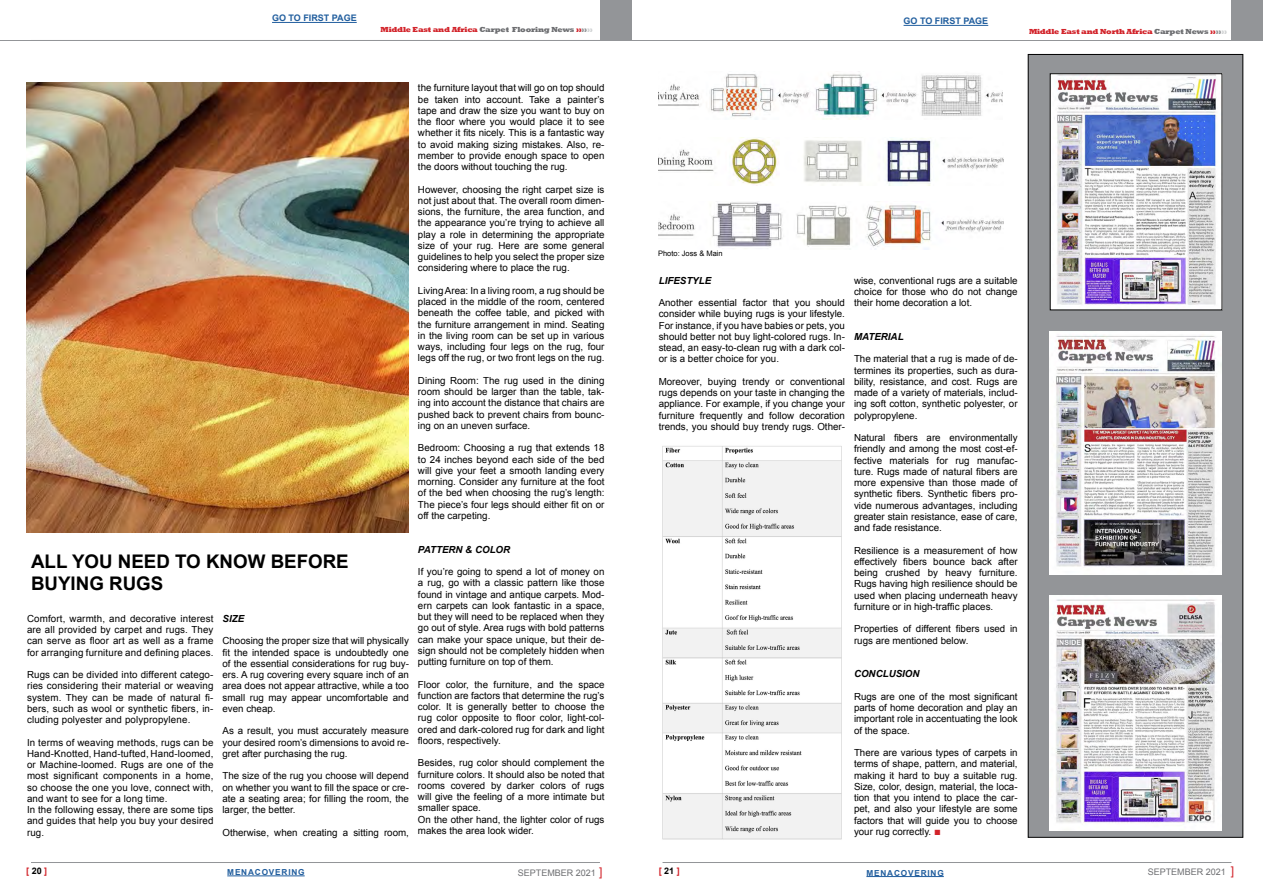
<style>
.page{position:relative;width:1263px;height:893px;background:#fff}
.page>*{position:absolute;margin:0;border:0;box-sizing:border-box;transform-origin:0 0}
.t1{font:700 18.75px "Arial";color:#000}
.t2{font:9.75px/11.2px "Arial";color:#000;text-align:justify}
.t3{font:italic 700 9.75px "Arial";color:#000}
.t4{font:9px "Arial";color:#6d6e71}
.t5{font:700 9px "Arial";color:#215e9e}
.t6{font:700 9px "Arial";color:#d2232a}
.t7{font:700 8.25px "Arial";letter-spacing:.1em;color:#215e9e}
.t8{font:800 7.5px "Rockwell";letter-spacing:-.025em;color:#d2232a}
.t9{font:7.5px "Arial";color:#000}
.s1{color:#6d6e71}
.s2{color:#939598}
.s3{color:#d1d3d4}
.s4{color:#000}
.s5{font-size:12px;color:#d2232a}
.s6{font-size:11.25px;color:#d2232a}
</style>
<div class="page">
<div style="left:1231px;top:0;width:32px;height:40px;background:#939598"></div>
<hr style="left:631px;top:40px;width:632px;height:1px;background:#939598">
<hr style="left:662px;top:862px;width:569px;height:1px;background:#939598">
<hr style="left:866px;top:876px;width:78px;height:1px;background:#215e9e">
<div style="left:600px;top:0;width:31px;height:40px;background:#939598"></div>
<hr style="left:0;top:40px;width:631px;height:1px;background:#939598">
<hr style="left:31px;top:862px;width:569px;height:1px;background:#939598">
<hr style="left:227px;top:875px;width:78px;height:1px;background:#215e9e">
<hr style="left:272px;top:22px;width:85px;height:1px;background:#215e9e">
<img style="left:26px;top:82px;width:383px;height:450px">
<div style="left:1028px;top:54px;width:215px;height:783px;background:#939598"></div>
<div style="left:1028px;top:54px;width:215px;height:784px;border:1px solid #000"></div>
<img style="left:1052px;top:75px;width:168px;height:233px">
<hr style="left:903px;top:25px;width:85px;height:1px;background:#215e9e">
<img style="left:658px;top:71px;width:345px;height:48px">
<img style="left:659px;top:137px;width:344px;height:48px">
<img style="left:659px;top:202px;width:344px;height:47px">
<img style="left:662px;top:446px;width:180px;height:394px">
<img style="left:1050px;top:331px;width:172px;height:243px">
<img style="left:1050px;top:595px;width:172px;height:235px">
<p class="t5" style="left:272px;top:12px;width:86px">GO TO FIRST PAGE</p>
<p class="t8" style="left:381px;top:25px;width:214px">Middle East and Africa <span class="s1">Carpet Flooring News</span> »<span class="s2">»</span><span class="s3">»</span></p>
<p class="t1" style="left:31px;top:549px;width:319px">ALL YOU NEED TO KNOW BEFORE</p>
<p class="t1" style="left:31px;top:571px;width:134px">BUYING RUGS</p>
<p class="t2" style="left:27px;top:613px;width:188px">Comfort, warmth, and decorative interest are all provided by carpet and rugs. They can serve as floor art as well as a frame for arranging furniture and defining places.</p>
<p class="t2" style="left:27px;top:669px;width:188px">Rugs can be divided into different catego&shy;ries considering their material or weaving system. They can be made of natural fi&shy;bers, such as wool or synthetic fibers, in&shy;cluding polyester and polypropylene.</p>
<p class="t2" style="left:27px;top:737px;width:188px">In terms of weaving methods, rugs can be Hand-Knotted, Hand-tufted, Hand-loomed, or Machine-loomed. Rugs are one of the most significant components in a home, so choose the one you love, connect with, and want to see for a long time.</p>
<p class="t2" style="left:27px;top:804px;width:188px">In the following essay, there are some tips and guides that help you buy your desired rug.</p>
<p class="t3" style="left:222px;top:612px;width:23px">SIZE</p>
<p class="t2" style="left:222px;top:635px;width:188px">Choosing the proper size that will physically fit the intended space is undoubtedly one of the essential considerations for rug buy&shy;ers. A rug covering every square inch of an area does not appear attractive, while a too small rug may appear uncomfortable and even cheap.</p>
<p class="t2" style="left:222px;top:725px;width:188px">As a result, you must accurately measure your desired room’s dimensions to avoid re&shy;gret after purchasing the rug.</p>
<p class="t2" style="left:222px;top:770px;width:188px">The size of the rug you choose will depend on whether you want to fill the space or cre&shy;ate a seating area; for filling the room, the larger, the better.</p>
<p class="t2" style="left:222px;top:827px;width:188px">Otherwise, when creating a sitting room,</p>
<p class="t2" style="left:418px;top:82px;width:188px">the furniture layout that will go on top should be taken into account. Take a painter’s tape and draw the size you want to buy on the floor where you would place it to see whether it fits nicely. This is a fantastic way to avoid making sizing mistakes. Also, re&shy;member to provide enough space to open the doors without touching the rug.</p>
<p class="t2" style="left:418px;top:184px;width:188px">However, choosing the right carpet size is not just about that. The overall room dimen&shy;sions, the furniture, the area function, and the appearance you’re trying to achieve all play a role in determining the appropriate size of your rug. Here are some general guidelines to help you select the proper size considering where to place the rug.</p>
<p class="t2" style="left:418px;top:285px;width:188px">Living Area: In a living room, a rug should be placed in the middle of the room, centered beneath the coffee table, and picked with the furniture arrangement in mind. Seating in the living room can be set up in various ways, including four legs on the rug, four legs off the rug, or two front legs on the rug.</p>
<p class="t2" style="left:418px;top:375px;width:188px">Dining Room: The rug used in the dining room should be larger than the table, tak&shy;ing into account the distance that chairs are pushed back to prevent chairs from bounc&shy;ing on an uneven surface.</p>
<p class="t2" style="left:418px;top:442px;width:188px">Bedroom: Choosing a rug that extends 18 to 24 inches beyond each side of the bed will give your feet a smooth landing every morning. Consider any furniture at the foot of the bed when choosing the rug’s length:<br>The piece’s four legs should either fit on or off the carpeting.</p>
<p class="t3" style="left:418px;top:543px;width:94px">PATTERN &amp; COLOR</p>
<p class="t2" style="left:418px;top:566px;width:188px">If you’re going to spend a lot of money on a rug, go with a classic pattern like those found in vintage and antique carpets. Mod&shy;ern carpets can look fantastic in a space, but they will need to be replaced when they go out of style. Area rugs with bold patterns can make your space unique, but their de&shy;sign should not be completely hidden when putting furniture on top of them.</p>
<p class="t2" style="left:418px;top:679px;width:188px">Floor color, the furniture, and the space function are factors that determine the rug’s color. It is generally better to choose the rug color opposite to floor color, light-col&shy;ored and dark-colored rug for dark and light floors, respectively.</p>
<p class="t2" style="left:418px;top:757px;width:188px">Besides, rug color should complement the furniture colors. It should also be noted that rooms covered by darker colors of rugs will give the feeling of a more intimate but smaller space.</p>
<p class="t2" style="left:418px;top:814px;width:188px">On the other hand, the lighter color of rugs makes the area look wider.</p>
<p class="t6" style="left:26px;top:864px;width:23px">[ <span class="s4">20</span> ]</p>
<p class="t7" style="left:227px;top:867px;width:79px">MENACOVERING</p>
<p class="t4" style="left:518px;top:867px;width:86px">SEPTEMBER 2021 <span class="s5">]</span></p>
<p class="t5" style="left:903px;top:15px;width:86px">GO TO FIRST PAGE</p>
<p class="t8" style="left:1029px;top:27px;width:200px">Middle East and North Africa <span class="s1">Carpet News</span> »<span class="s2">»</span><span class="s3">»</span></p>
<p class="t9" style="left:658px;top:249px;width:66px">Photo: Joss &amp; Main</p>
<p class="t3" style="left:659px;top:274px;width:54px">LIFESTYLE</p>
<p class="t2" style="left:659px;top:297px;width:188px">Another essential factor that you should consider while buying rugs is your lifestyle.<br>For instance, if you have babies or pets, you should better not buy light-colored rugs. In&shy;stead, an easy-to-clean rug with a dark col&shy;or is a better choice for you.</p>
<p class="t2" style="left:659px;top:376px;width:188px">Moreover, buying trendy or conventional rugs depends on your taste in changing the appliance. For example, if you change your furniture frequently and follow decoration trends, you should buy trendy rugs. Other-</p>
<p class="t2" style="left:854px;top:275px;width:165px">wise, conventional rugs are a suitable choice for those who do not change their home decoration a lot.</p>
<p class="t3" style="left:854px;top:330px;width:51px">MATERIAL</p>
<p class="t2" style="left:854px;top:353px;width:165px">The material that a rug is made of de&shy;termines its properties, such as dura&shy;bility, resistance, and cost. Rugs are made of a variety of materials, includ&shy;ing soft cotton, synthetic polyester, or polypropylene.</p>
<p class="t2" style="left:854px;top:432px;width:165px">Natural fibers are environmentally friendly and among the most cost-ef&shy;fective materials for rug manufac&shy;ture. Rugs made of natural fibers are more expensive than those made of synthetic fibers. Synthetic fibers pro&shy;vide numerous advantages, including greater stain resistance, ease of care, and fade resistance.</p>
<p class="t2" style="left:854px;top:545px;width:165px">Resilience is a measurement of how effectively fibers bounce back after being crushed by heavy furniture.<br>Rugs having high resilience should be used when placing underneath heavy furniture or in high-traffic places.</p>
<p class="t2" style="left:854px;top:623px;width:165px">Properties of different fibers used in rugs are mentioned below.</p>
<p class="t3" style="left:854px;top:667px;width:67px">CONCLUSION</p>
<p class="t2" style="left:854px;top:691px;width:165px">Rugs are one of the most significant parts of home decoration and play an important role in accentuating the look of the space.</p>
<p class="t2" style="left:854px;top:747px;width:165px">There are various types of carpets in terms of shape, pattern, and material, making it hard to buy a suitable rug.<br>Size, color, design, material, the loca&shy;tion that you intend to place the car&shy;pet, and also your lifestyle are some factors that will guide you to choose your rug correctly. <span class="s6">■</span></p>
<p class="t6" style="left:659px;top:864px;width:23px">[ <span class="s4">21</span> ]</p>
<p class="t7" style="left:866px;top:867px;width:79px">MENACOVERING</p>
<p class="t4" style="left:1148px;top:866px;width:88px">SEPTEMBER 2021 <span class="s5">]</span></p>
</div>
